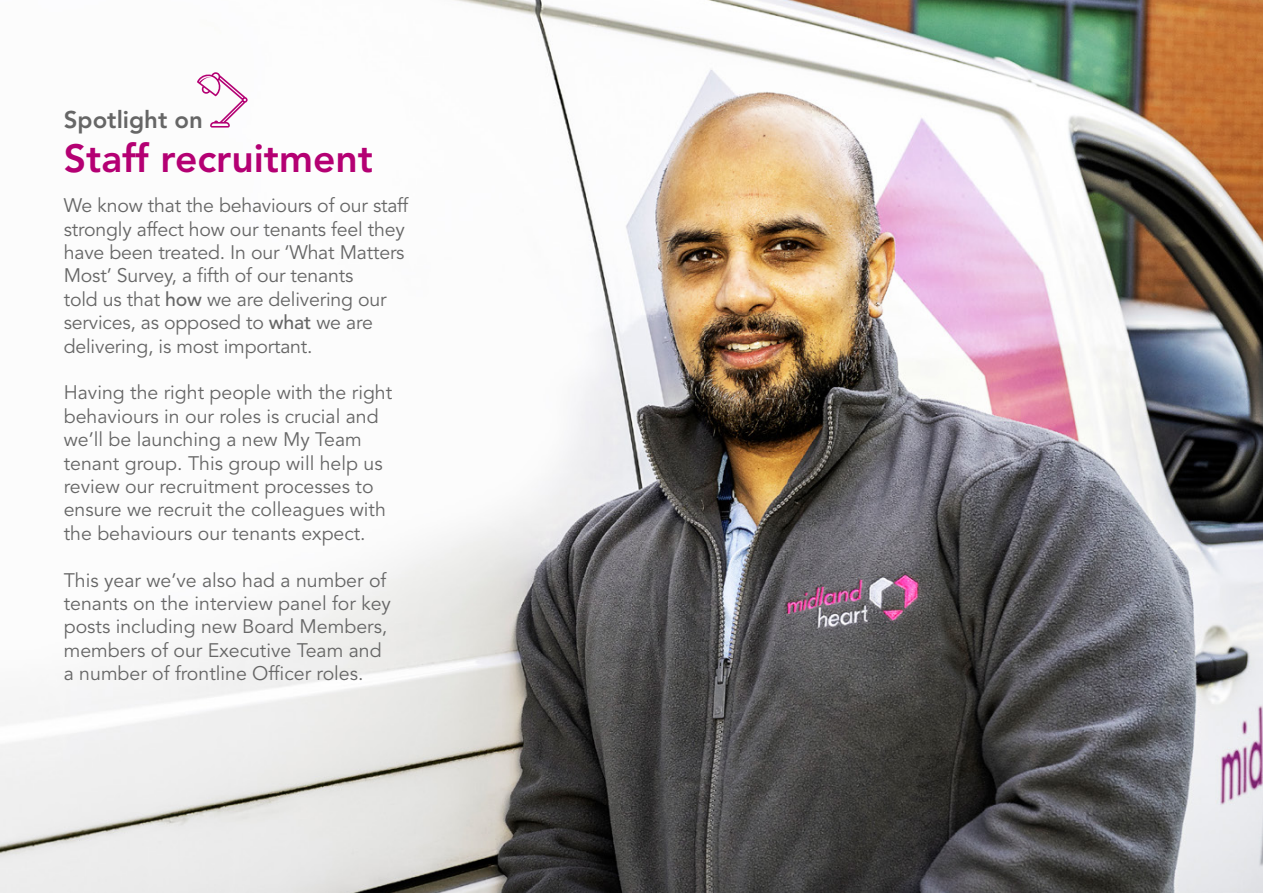
<style>
.page{position:relative;width:1263px;height:893px;background:#fff}
.page>*{position:absolute;margin:0;border:0;box-sizing:border-box;transform-origin:0 0}
.t1{font:800 39px "Avenir LT Std";color:#b40073}
.t2{font:800 24px "Avenir LT Std";color:#666}
.t3{font:19.5px/23.4px "Avenir LT Std";color:#666}
.s1{font-weight:500}
</style>
<div class="page">
<img style="left:0;top:0;width:1263px;height:893px">
<svg style="left:197px;top:72px;width:51px;height:56px"></svg>
<p class="t2" style="left:64px;top:106px;width:141px">Spotlight on</p>
<h1 class="t1" style="left:64px;top:135px;width:311px">Staff recruitment</h1>
<p class="t3" style="left:64px;top:194px;width:346px">We know that the behaviours of our staff strongly affect how our tenants feel they have been treated. In our ‘What Matters Most’ Survey, a fifth of our tenants<br>told us that <span class="s1">how</span> we are delivering our services, as opposed to <span class="s1">what</span> we are delivering, is most important.</p>
<p class="t3" style="left:64px;top:382px;width:330px">Having the right people with the right behaviours in our roles is crucial and we’ll be launching a new My Team tenant group. This group will help us review our recruitment processes to ensure we recruit the colleagues with the behaviours our tenants expect.</p>
<p class="t3" style="left:64px;top:569px;width:329px">This year we’ve also had a number of tenants on the interview panel for key posts including new Board Members, members of our Executive Team and a number of frontline Officer roles.</p>
</div>
